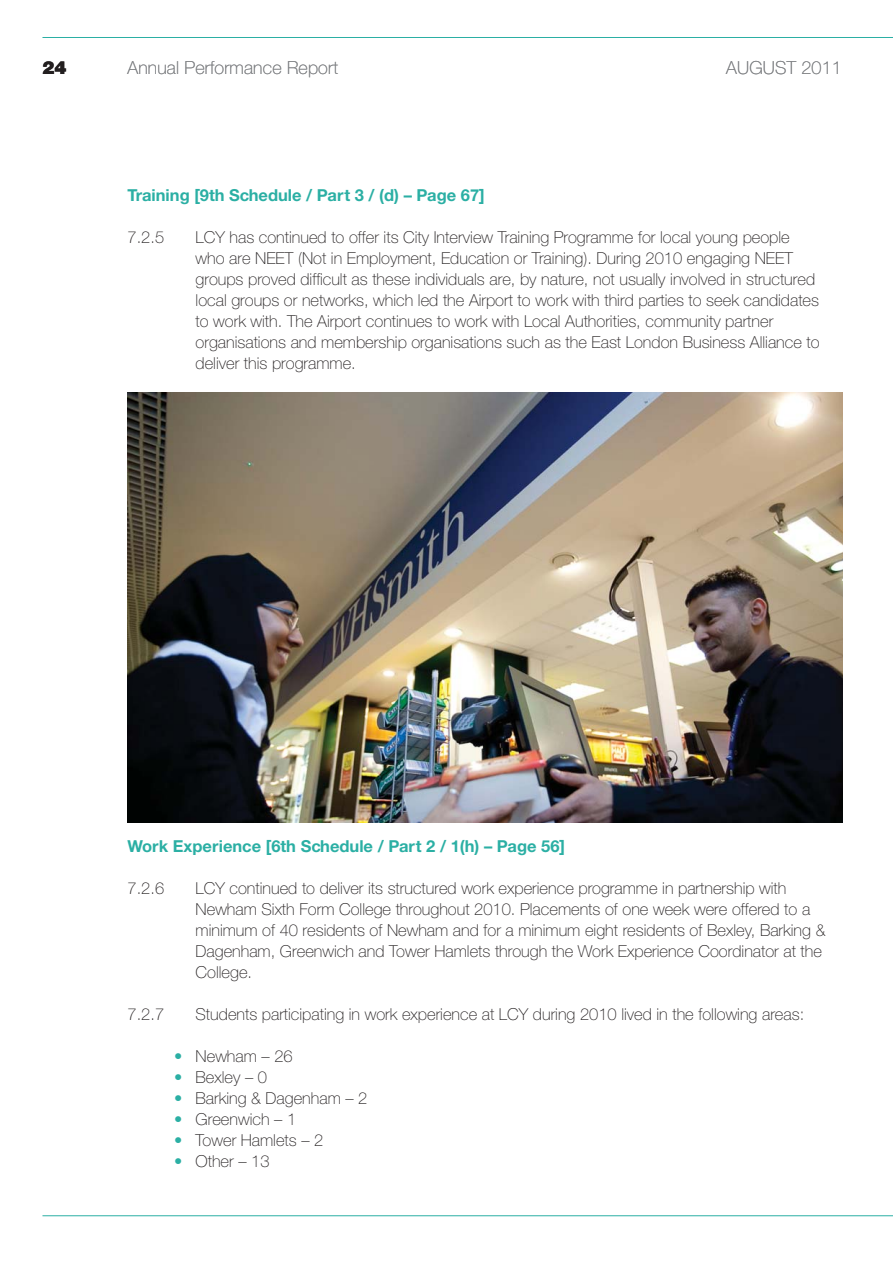
<style>
.page{position:relative;width:893px;height:1263px;background:#fff}
.page>*{position:absolute;margin:0;border:0;box-sizing:border-box;transform-origin:0 0}
.t1{font:100 18px "Helvetica Neue";letter-spacing:.01em;color:#808285}
.t2{font:900 18px "Helvetica Neue";color:#231f20}
.t3{font:100 16.5px/21px "Helvetica Neue";color:#231f20}
.t4{font:700 16.5px "Helvetica Neue CE";color:#2bafa4}
.s1{color:#2bafa4}
</style>
<div class="page">
<hr style="left:42px;top:1215px;width:851px;height:1px;background:#2bafa4">
<hr style="left:42px;top:37px;width:851px;height:1px;background:#2bafa4">
<img style="left:128px;top:393px;width:714px;height:430px">
<p class="t2" style="left:42px;top:61px;width:26px">24</p>
<p class="t1" style="left:128px;top:61px;width:212px">Annual Performance Report</p>
<p class="t1" style="left:726px;top:61px;width:117px">AUGUST 2011</p>
<p class="t4" style="left:128px;top:189px;width:359px">Training [9th Schedule / Part 3 / (d) – Page 67]</p>
<p class="t3" style="left:128px;top:228px;width:38px">7.2.5</p>
<p class="t3" style="left:196px;top:228px;width:626px">LCY has continued to offer its City Interview Training Programme for local young people who are NEET (Not in Employment, Education or Training). During 2010 engaging NEET groups proved difficult as these individuals are, by nature, not usually involved in structured local groups or networks, which led the Airport to work with third parties to seek candidates to work with. The Airport continues to work with Local Authorities, community partner organisations and membership organisations such as the East London Business Alliance to deliver this programme.</p>
<p class="t4" style="left:128px;top:840px;width:439px">Work Experience [6th Schedule / Part 2 / 1(h) – Page 56]</p>
<p class="t3" style="left:128px;top:879px;width:38px">7.2.6</p>
<p class="t3" style="left:196px;top:879px;width:631px">LCY continued to deliver its structured work experience programme in partnership with Newham Sixth Form College throughout 2010. Placements of one week were offered to a minimum of 40 residents of Newham and for a minimum eight residents of Bexley, Barking &amp; Dagenham, Greenwich and Tower Hamlets through the Work Experience Coordinator at the College.</p>
<p class="t3" style="left:128px;top:1005px;width:38px">7.2.7</p>
<p class="t3" style="left:196px;top:1005px;width:610px">Students participating in work experience at LCY during 2010 lived in the following areas:</p>
<p class="t3" style="left:174px;top:1047px;width:120px"><span class="s1">•</span> Newham – 26</p>
<p class="t3" style="left:174px;top:1068px;width:94px"><span class="s1">•</span> Bexley – 0</p>
<p class="t3" style="left:174px;top:1089px;width:195px"><span class="s1">•</span> Barking &amp; Dagenham – 2</p>
<p class="t3" style="left:174px;top:1110px;width:123px"><span class="s1">•</span> Greenwich – 1</p>
<p class="t3" style="left:174px;top:1131px;width:151px"><span class="s1">•</span> Tower Hamlets – 2</p>
<p class="t3" style="left:174px;top:1152px;width:97px"><span class="s1">•</span> Other – 13</p>
</div>
